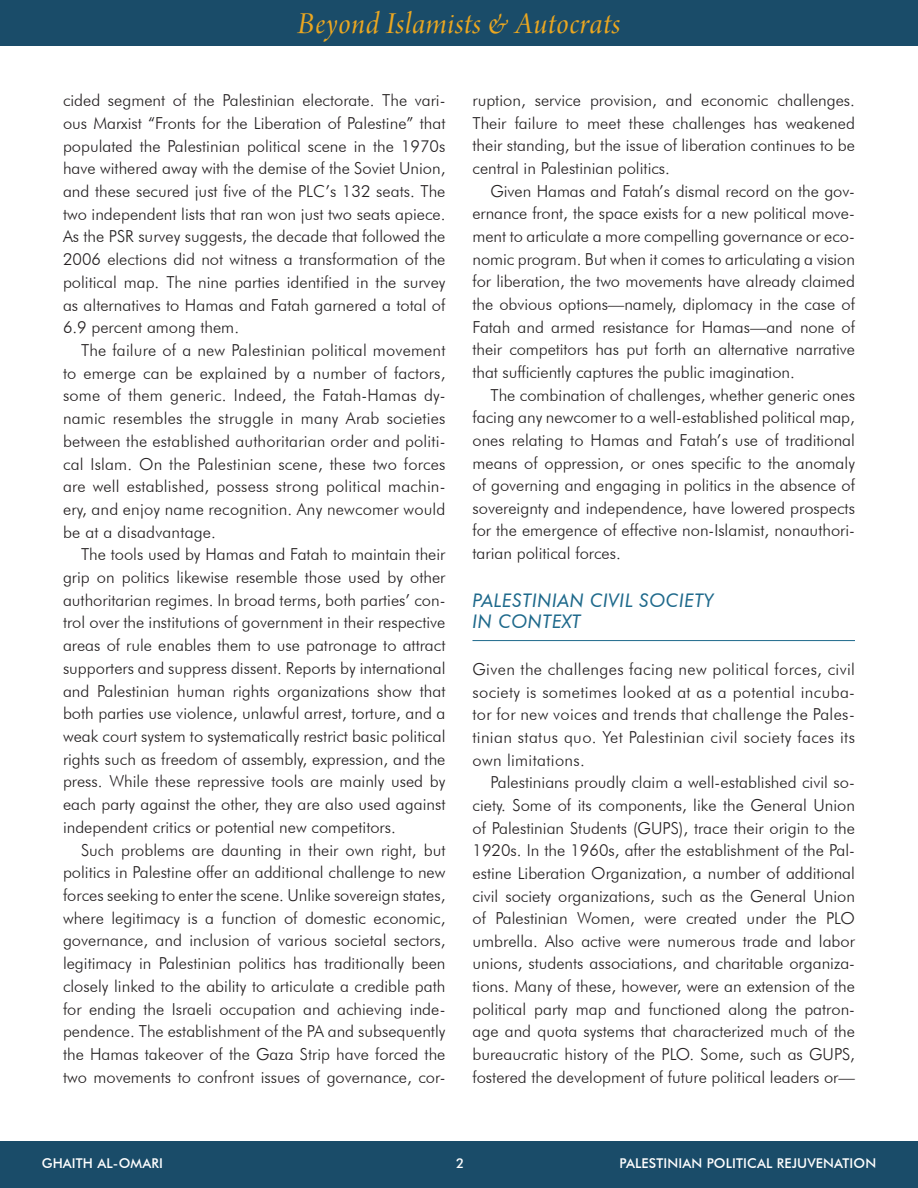
<style>
.page{position:relative;width:918px;height:1188px;background:#fff}
.page>*{position:absolute;margin:0;border:0;box-sizing:border-box;transform-origin:0 0}
.t1{font:32.25px "Arno Pro Italic Display";letter-spacing:.02em;color:#eba720}
.Level_1_New{font:italic 18.75px/21.1px "Futura BT";letter-spacing:.025em;color:#1e698b}
.SRF_BodySS{font:300 16.5px/22.6px "Futura BT";color:#231f20;text-align:justify}
.SRF_BodySS_no_indent{font:300 16.5px/22.6px "Futura BT";letter-spacing:.02em;color:#231f20;text-align:justify}
.t2{font:500 13.5px "Futura BT";letter-spacing:.01em;color:#fff}
</style>
<div class="page">
<div style="left:0;top:1141px;width:918px;height:47px;background:#1a4c69"></div>
<hr style="left:472px;top:640px;width:383px;height:1px;background:#1e698b">
<div style="left:0;top:0;width:918px;height:46px;background:#1a4c69"></div>
<p class="t1" style="left:298px;top:6px;width:324px">Beyond Islamists &amp; Autocrats</p>
<p class="SRF_BodySS" style="left:63px;top:89px;width:384px">cided segment of the Palestinian electorate. The vari&shy;ous Marxist “Fronts for the Liberation of Palestine” that populated the Palestinian political scene in the 1970s have withered away with the demise of the Soviet Union, and these secured just five of the PLC’s 132 seats. The two independent lists that ran won just two seats apiece.<br>As the PSR survey suggests, the decade that followed the 2006 elections did not witness a transformation of the political map. The nine parties identified in the survey as alternatives to Hamas and Fatah garnered a total of 6.9 percent among them.</p>
<p class="SRF_BodySS" style="left:63px;top:339px;width:384px;text-indent:18px">The failure of a new Palestinian political movement to emerge can be explained by a number of factors, some of them generic. Indeed, the Fatah-Hamas dy&shy;namic resembles the struggle in many Arab societies between the established authoritarian order and politi&shy;cal Islam. On the Palestinian scene, these two forces are well established, possess strong political machin&shy;ery, and enjoy name recognition. Any newcomer would be at a disadvantage.</p>
<p class="SRF_BodySS" style="left:63px;top:543px;width:384px;text-indent:18px">The tools used by Hamas and Fatah to maintain their grip on politics likewise resemble those used by other authoritarian regimes. In broad terms, both parties’ con&shy;trol over the institutions of government in their respective areas of rule enables them to use patronage to attract supporters and suppress dissent. Reports by international and Palestinian human rights organizations show that both parties use violence, unlawful arrest, torture, and a weak court system to systematically restrict basic political rights such as freedom of assembly, expression, and the press. While these repressive tools are mainly used by each party against the other, they are also used against independent critics or potential new competitors.</p>
<p class="SRF_BodySS" style="left:63px;top:838px;width:384px;text-indent:18px">Such problems are daunting in their own right, but politics in Palestine offer an additional challenge to new forces seeking to enter the scene. Unlike sovereign states, where legitimacy is a function of domestic economic, governance, and inclusion of various societal sectors, legitimacy in Palestinian politics has traditionally been closely linked to the ability to articulate a credible path for ending the Israeli occupation and achieving inde&shy;pendence. The establishment of the PA and subsequently the Hamas takeover of the Gaza Strip have forced the two movements to confront issues of governance, cor-</p>
<p class="SRF_BodySS" style="left:472px;top:89px;width:384px">ruption, service provision, and economic challenges.<br>Their failure to meet these challenges has weakened their standing, but the issue of liberation continues to be central in Palestinian politics.</p>
<p class="SRF_BodySS" style="left:472px;top:179px;width:384px;text-indent:18px">Given Hamas and Fatah’s dismal record on the gov&shy;ernance front, the space exists for a new political move&shy;ment to articulate a more compelling governance or eco&shy;nomic program. But when it comes to articulating a vision for liberation, the two movements have already claimed the obvious options—namely, diplomacy in the case of Fatah and armed resistance for Hamas—and none of their competitors has put forth an alternative narrative that sufficiently captures the public imagination.</p>
<p class="SRF_BodySS" style="left:472px;top:383px;width:384px;text-indent:18px">The combination of challenges, whether generic ones facing any newcomer to a well-established political map, ones relating to Hamas and Fatah’s use of traditional means of oppression, or ones specific to the anomaly of governing and engaging in politics in the absence of sovereignty and independence, have lowered prospects for the emergence of effective non-Islamist, nonauthori&shy;tarian political forces.</p>
<p class="Level_1_New" style="left:472px;top:590px;width:243px">PALESTINIAN CIVIL SOCIETY<br>IN CONTEXT</p>
<p class="SRF_BodySS_no_indent" style="left:472px;top:658px;width:384px">Given the challenges facing new political forces, civil society is sometimes looked at as a potential incuba&shy;tor for new voices and trends that challenge the Pales&shy;tinian status quo. Yet Palestinian civil society faces its own limitations.</p>
<p class="SRF_BodySS" style="left:472px;top:771px;width:384px;text-indent:18px">Palestinians proudly claim a well-established civil so&shy;ciety. Some of its components, like the General Union of Palestinian Students (GUPS), trace their origin to the 1920s. In the 1960s, after the establishment of the Pal&shy;estine Liberation Organization, a number of additional civil society organizations, such as the General Union of Palestinian Women, were created under the PLO umbrella. Also active were numerous trade and labor unions, students associations, and charitable organiza&shy;tions. Many of these, however, were an extension of the political party map and functioned along the patron&shy;age and quota systems that characterized much of the bureaucratic history of the PLO. Some, such as GUPS, fostered the development of future political leaders or—</p>
<p class="t2" style="left:42px;top:1155px;width:123px">GHAITH AL-OMARI</p>
<p class="t2" style="left:456px;top:1155px;width:10px">2</p>
<p class="t2" style="left:619px;top:1155px;width:258px">PALESTINIAN POLITICAL REJUVENATION</p>
</div>
